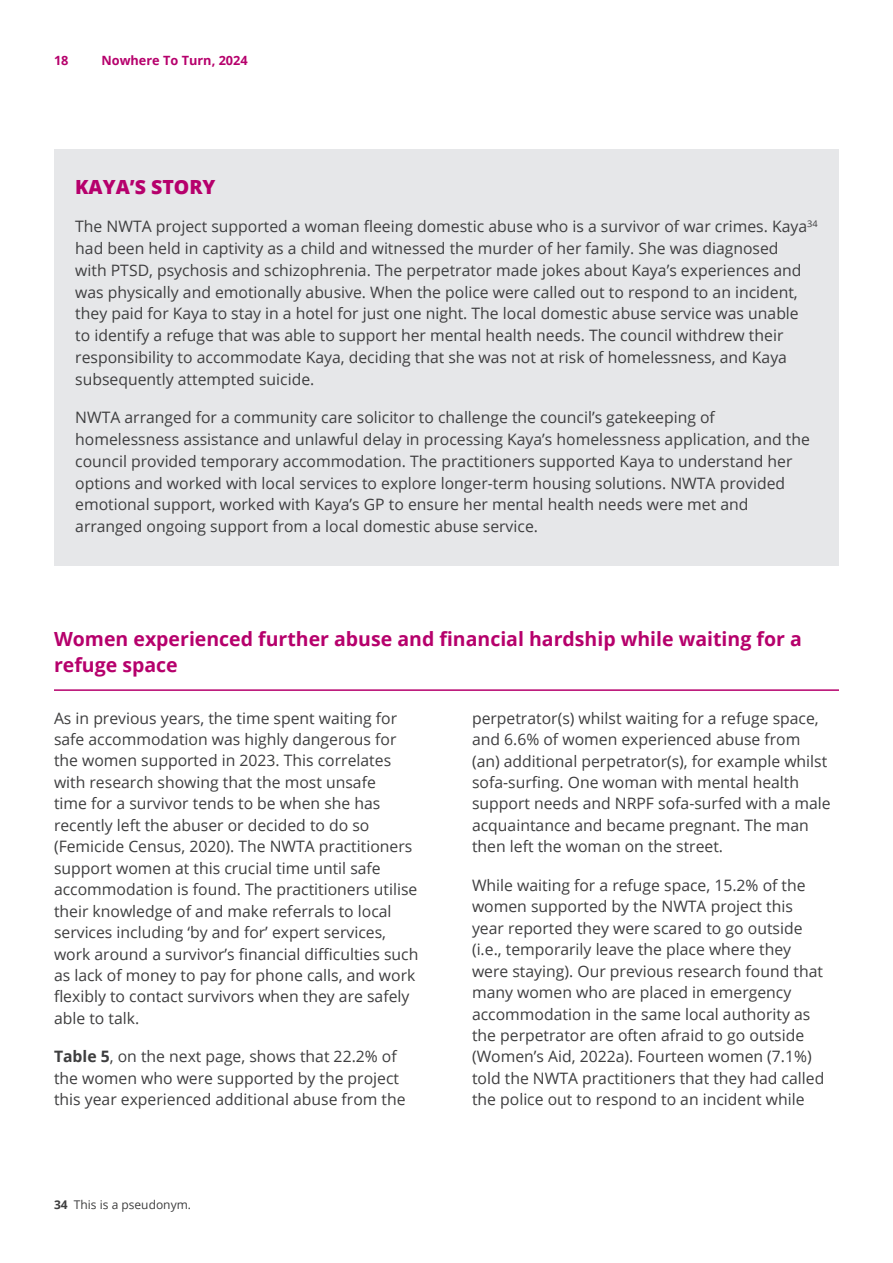
<style>
.page{position:relative;width:893px;height:1263px;background:#fff}
.page>*{position:absolute;margin:0;border:0;box-sizing:border-box;transform-origin:0 0}
.t1{font:700 19.5px/26px "Open Sans";color:#b6006c}
.t2{font:800 19.5px "Open Sans";color:#b6006c}
.t3{font:15.75px/21.5px "Open Sans";color:#3e3e3f}
.t4{font:700 12.75px "Open Sans";color:#b6006c}
.t5{font:12px "Open Sans";color:#3e3e3f}
.s1{font-weight:700}
</style>
<div class="page">
<div style="left:54px;top:149px;width:785px;height:58px;background:#e6e7e9"></div>
<div style="left:54px;top:199px;width:785px;height:211px;background:#e6e7e9"></div>
<div style="left:54px;top:390px;width:785px;height:176px;background:#e6e7e9"></div>
<hr style="left:54px;top:689px;width:785px;height:2px;background:#b6006c">
<p class="t4" style="left:54px;top:55px;width:16px">18</p>
<p class="t4" style="left:101px;top:55px;width:148px">Nowhere To Turn, 2024</p>
<p class="t2" style="left:75px;top:178px;width:142px">KAYA’S STORY</p>
<p class="t3" style="left:75px;top:215px;width:744px">The NWTA project supported a woman fleeing domestic abuse who is a survivor of war crimes. Kaya<sup>34 </sup>had been held in captivity as a child and witnessed the murder of her family. She was diagnosed<br>with PTSD, psychosis and schizophrenia. The perpetrator made jokes about Kaya’s experiences and was physically and emotionally abusive. When the police were called out to respond to an incident, they paid for Kaya to stay in a hotel for just one night. The local domestic abuse service was unable to identify a refuge that was able to support her mental health needs. The council withdrew their responsibility to accommodate Kaya, deciding that she was not at risk of homelessness, and Kaya subsequently attempted suicide.</p>
<p class="t3" style="left:75px;top:408px;width:736px">NWTA arranged for a community care solicitor to challenge the council’s gatekeeping of homelessness assistance and unlawful delay in processing Kaya’s homelessness application, and the council provided temporary accommodation. The practitioners supported Kaya to understand her options and worked with local services to explore longer-term housing solutions. NWTA provided emotional support, worked with Kaya’s GP to ensure her mental health needs were met and arranged ongoing support from a local domestic abuse service.</p>
<p class="t1" style="left:54px;top:626px;width:749px">Women experienced further abuse and financial hardship while waiting for a refuge space</p>
<p class="t3" style="left:54px;top:709px;width:366px">As in previous years, the time spent waiting for safe accommodation was highly dangerous for the women supported in 2023. This correlates with research showing that the most unsafe<br>time for a survivor tends to be when she has recently left the abuser or decided to do so (Femicide Census, 2020). The NWTA practitioners support women at this crucial time until safe accommodation is found. The practitioners utilise their knowledge of and make referrals to local services including ‘by and for’ expert services, work around a survivor’s financial difficulties such as lack of money to pay for phone calls, and work flexibly to contact survivors when they are safely able to talk.</p>
<p class="t3" style="left:54px;top:1047px;width:353px"><span class="s1">Table 5</span>, on the next page, shows that 22.2% of the women who were supported by the project this year experienced additional abuse from the</p>
<p class="t3" style="left:472px;top:707px;width:360px">perpetrator(s) whilst waiting for a refuge space, and 6.6% of women experienced abuse from (an) additional perpetrator(s), for example whilst sofa-surfing. One woman with mental health support needs and NRPF sofa-surfed with a male acquaintance and became pregnant. The man then left the woman on the street.</p>
<p class="t3" style="left:472px;top:876px;width:354px">While waiting for a refuge space, 15.2% of the women supported by the NWTA project this year reported they were scared to go outside (i.e., temporarily leave the place where they were staying). Our previous research found that many women who are placed in emergency accommodation in the same local authority as the perpetrator are often afraid to go outside (Women’s Aid, 2022a). Fourteen women (7.1%) told the NWTA practitioners that they had called the police out to respond to an incident while</p>
<p class="t5" style="left:54px;top:1200px;width:139px"><span class="s1">34</span> This is a pseudonym.</p>
</div>
